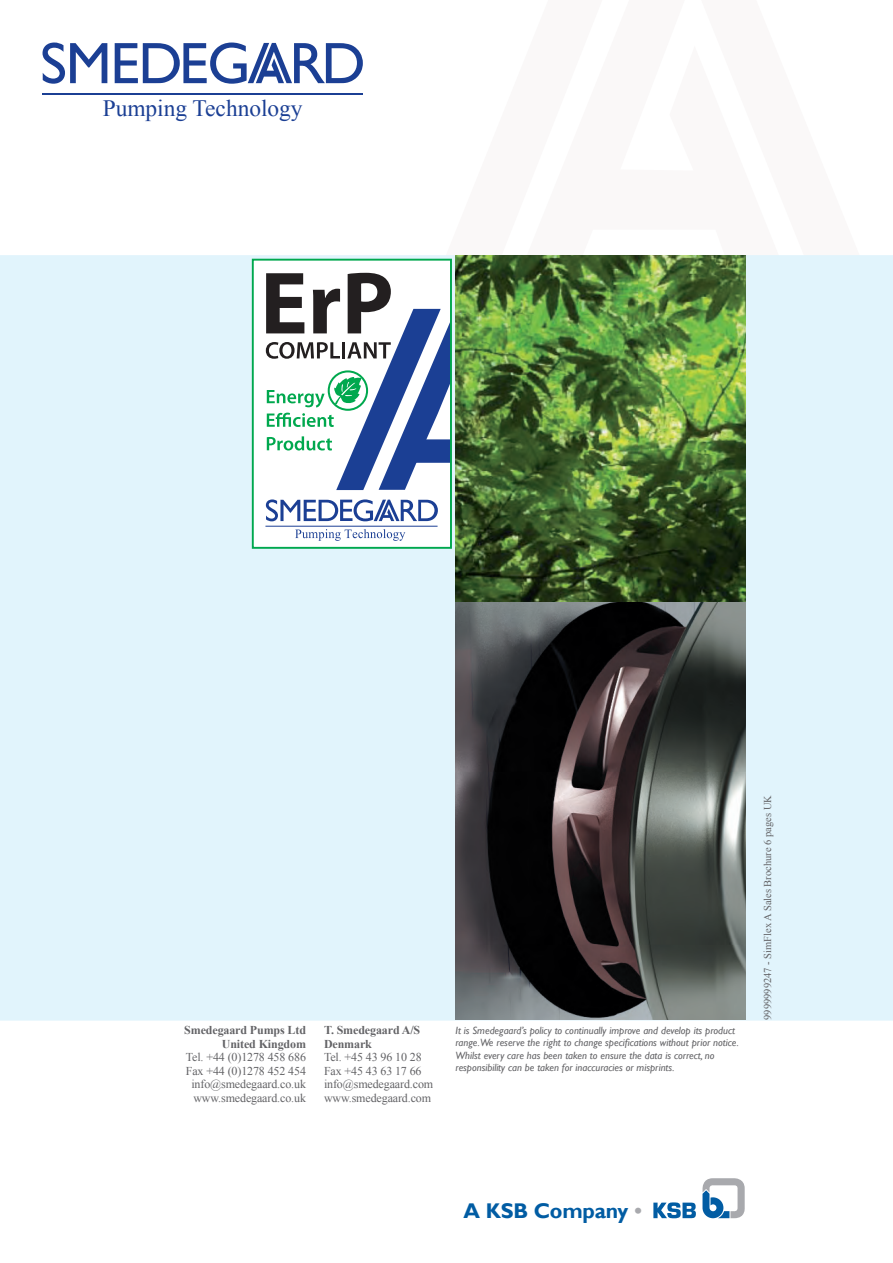
<style>
.page{position:relative;width:893px;height:1263px;background:#fff}
.page>*{position:absolute;margin:0;border:0;box-sizing:border-box;transform-origin:0 0}
.t1{font:23.4px "Times New Roman";color:#1b3f94}
.t2{font:700 21.3px "Gill Sans";letter-spacing:-.01em;color:#015ca3}
.Smaller_text{font:12px "Times New Roman";letter-spacing:-.01em;color:#636366}
.Smaller_text_bold_co{font:700 12px "Times New Roman";letter-spacing:-.01em;color:#636366}
.t3{font:italic 10.5px/12.6px "Gill Sans";color:#636366}
.t4{font:10.5px "Times New Roman";color:#636366}
.s1{color:#a8a9ad}
</style>
<div class="page">
<div style="left:0;top:255px;width:893px;height:765px;background:#e1f4fc"></div>
<svg style="left:43px;top:43px;width:64px;height:41px"></svg>
<svg style="left:115px;top:43px;width:248px;height:41px"></svg>
<hr style="left:43px;top:93px;width:320px;height:2px;background:#1b3f94">
<img style="left:455px;top:255px;width:291px;height:765px">
<div style="left:253px;top:260px;width:198px;height:288px;background:#fff"></div>
<svg style="left:266px;top:499px;width:172px;height:22px"></svg>
<hr style="left:265px;top:526px;width:173px;height:1px;background:#1b3f94">
<svg style="left:295px;top:529px;width:110px;height:12px"></svg>
<svg style="left:266px;top:273px;width:183px;height:217px"></svg>
<div style="left:328px;top:370px;width:40px;height:41px;border:2px solid #00a84e;border-radius:50%"></div>
<div style="left:252px;top:259px;width:200px;height:290px;border:2px solid #00a84e"></div>
<svg style="left:702px;top:1178px;width:43px;height:40px"></svg>
<svg style="left:653px;top:1202px;width:43px;height:16px"></svg>
<p class="t1" style="left:103px;top:93px;width:201px">Pumping Technology</p>
<p class="Smaller_text_bold_co" style="left:184px;top:1022px;width:123px">Smedegaard Pumps Ltd</p>
<p class="Smaller_text_bold_co" style="left:222px;top:1035px;width:86px">United Kingdom</p>
<p class="Smaller_text" style="left:186px;top:1049px;width:122px">Tel. +44 (0)1278 458 686</p>
<p class="Smaller_text" style="left:186px;top:1063px;width:122px">Fax +44 (0)1278 452 454</p>
<p class="Smaller_text" style="left:191px;top:1076px;width:116px">info@smedegaard.co.uk</p>
<p class="Smaller_text" style="left:193px;top:1090px;width:114px">www.smedegaard.co.uk</p>
<p class="Smaller_text_bold_co" style="left:324px;top:1022px;width:98px">T. Smedegaard A/S</p>
<p class="Smaller_text_bold_co" style="left:324px;top:1035px;width:49px">Denmark</p>
<p class="Smaller_text" style="left:324px;top:1049px;width:99px">Tel. +45 43 96 10 28</p>
<p class="Smaller_text" style="left:324px;top:1063px;width:99px">Fax +45 43 63 17 66</p>
<p class="Smaller_text" style="left:324px;top:1076px;width:111px">info@smedegaard.com</p>
<p class="Smaller_text" style="left:324px;top:1090px;width:109px">www.smedegaard.com</p>
<p class="t3" style="left:455px;top:1024px;width:285px">It is Smedegaard’s policy to continually improve and develop its product range.We reserve the right to change specifications without prior notice.<br>Whilst every care has been taken to ensure the data is correct, no responsibility can be taken for inaccuracies or misprints.</p>
<p class="t4" style="left:760px;top:1020px;width:226px;rotate:-90deg">9999999247 - SimFlex A Sales Brochure 6 pages UK</p>
<p class="t2" style="left:464px;top:1198px;width:180px">A KSB Company <span class="s1">•</span></p>
</div>
